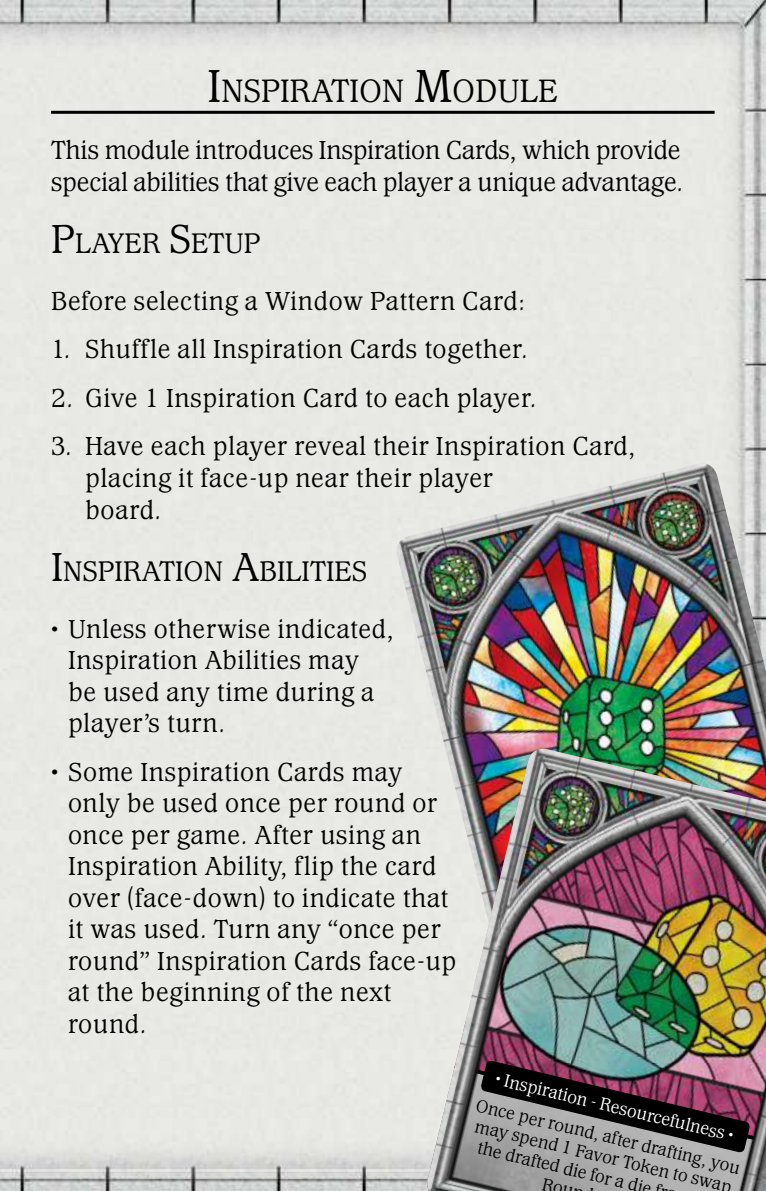
<style>
.page{position:relative;width:766px;height:1191px;background:#fff}
.page>*{position:absolute;margin:0;border:0;box-sizing:border-box;transform-origin:0 0}
.t1{font:33.6px "Waverly RR Light";color:#000}
.t2{font:29.4px "Waverly RR Light";color:#000}
.t3{font:27px/31.5px "Waverly RR Light";letter-spacing:.02em;color:#000}
.t4{font:27px/31.5px "Waverly RR Light";letter-spacing:-.01em;color:#000}
.t5{font:18.6px "Waverly RR Light";color:#000}
.t6{font:18.6px "Waverly RR Light";color:#fff}
.s1{font-size:48px}
.s2{font-size:42px}
</style>
<div class="page">
<img style="left:0;top:0;width:765px;height:1191px">
<hr style="left:51px;top:111px;width:663px;height:3px;background:#000">
<img style="left:393px;top:463px;width:372px;height:523px">
<img style="left:426px;top:749px;width:339px;height:442px">
<svg style="left:541px;top:1177px;width:22px;height:14px"></svg>
<p class="t1" style="left:207px;top:72px;width:352px"><span class="s1">I</span>NSPIRATION <span class="s1">M</span>ODULE</p>
<p class="t4" style="left:51px;top:134px;width:633px">This module introduces Inspiration Cards, which provide special abilities that give each player a unique advantage.</p>
<p class="t2" style="left:51px;top:226px;width:211px"><span class="s2">P</span>LAYER <span class="s2">S</span>ETUP</p>
<p class="t3" style="left:51px;top:285px;width:475px">Before selecting a Window Pattern Card:</p>
<p class="t3" style="left:51px;top:333px;width:478px">1. Shuffle all Inspiration Cards together.</p>
<p class="t3" style="left:51px;top:382px;width:487px">2. Give 1 Inspiration Card to each player.</p>
<p class="t3" style="left:85px;top:430px;width:551px;text-indent:-34px">3. Have each player reveal their Inspiration Card, placing it face-up near their player<br>board.</p>
<p class="t2" style="left:51px;top:554px;width:318px"><span class="s2">I</span>NSPIRATION <span class="s2">A</span>BILITIES</p>
<p class="t3" style="left:68px;top:612px;width:327px;text-indent:-17px">• Unless otherwise indicated,<br>Inspiration Abilities may be used any time during a player’s turn.</p>
<p class="t3" style="left:68px;top:755px;width:389px;text-indent:-17px">• Some Inspiration Cards may only be used once per round or once per game. After using an<br>Inspiration Ability, flip the card over (face-down) to indicate that it was used. Turn any “once per round” Inspiration Cards face-up at the beginning of the next round.</p>
<p class="t6" style="left:498px;top:1069px;width:246px;rotate:13deg">• Inspiration - Resourcefulness •</p>
<p class="t5" style="left:478px;top:1095px;width:273px;rotate:13deg">Once per round, after drafting, you</p>
<p class="t5" style="left:477px;top:1116px;width:264px;rotate:13deg">may spend 1 Favor Token to swap</p>
<p class="t5" style="left:480px;top:1137px;width:189px;rotate:13deg">the drafted die for a die f</p>
</div>
